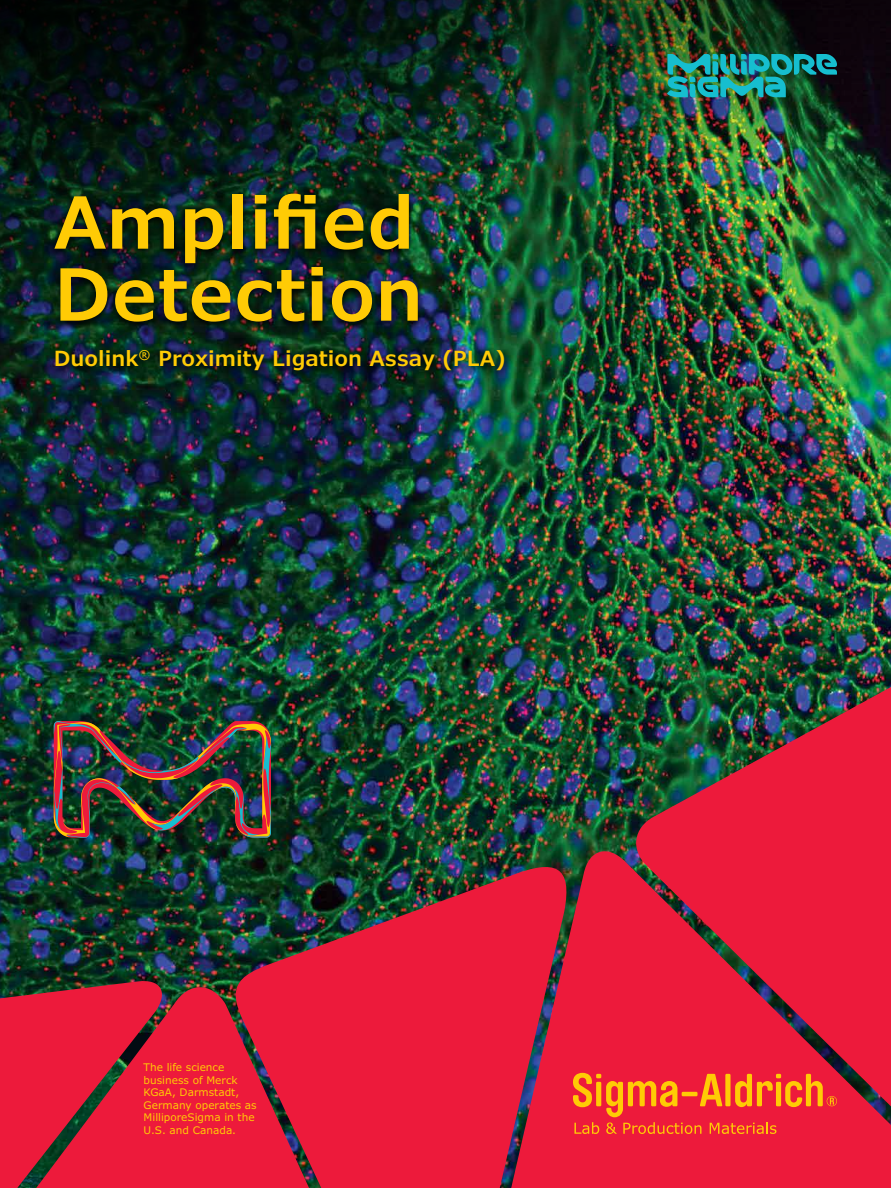
<style>
.page{position:relative;width:891px;height:1188px;background:#fff}
.page>*{position:absolute;margin:0;border:0;box-sizing:border-box;transform-origin:0 0}
.t1{font:600 72px/72px "Verdana Pro";color:#ffcb05}
.t2{font:600 21px "Verdana Pro";color:#ffcb05}
.t3{font:10.5px/12.6px "Verdana Pro";color:#ffcb05}
</style>
<div class="page">
<img style="left:0;top:0;width:891px;height:982px">
<img style="left:228px;top:858px;width:237px;height:330px">
<div style="left:169px;top:982px;width:243px;height:206px;background:#ed1a3b"></div>
<svg style="left:465px;top:844px;width:165px;height:344px;fill:#ed1a3b"></svg>
<img style="left:630px;top:662px;width:261px;height:526px">
<svg style="left:0;top:979px;width:169px;height:209px"></svg>
<img style="left:54px;top:721px;width:217px;height:117px">
<svg style="left:573px;top:1073px;width:264px;height:61px"></svg>
<img style="left:48px;top:189px;width:464px;height:192px">
<img style="left:667px;top:54px;width:170px;height:43px">
<h1 class="t1" style="left:54px;top:187px;width:371px">Amplified<br>Detection</h1>
<h2 class="t2" style="left:54px;top:345px;width:453px">Duolink<sup>®</sup> Proximity Ligation Assay (PLA)</h2>
<p class="t3" style="left:144px;top:1061px;width:115px">The life science business of Merck<br>KGaA, Darmstadt,<br>Germany operates as<br>MilliporeSigma in the<br>U.S. and Canada.</p>
</div>
